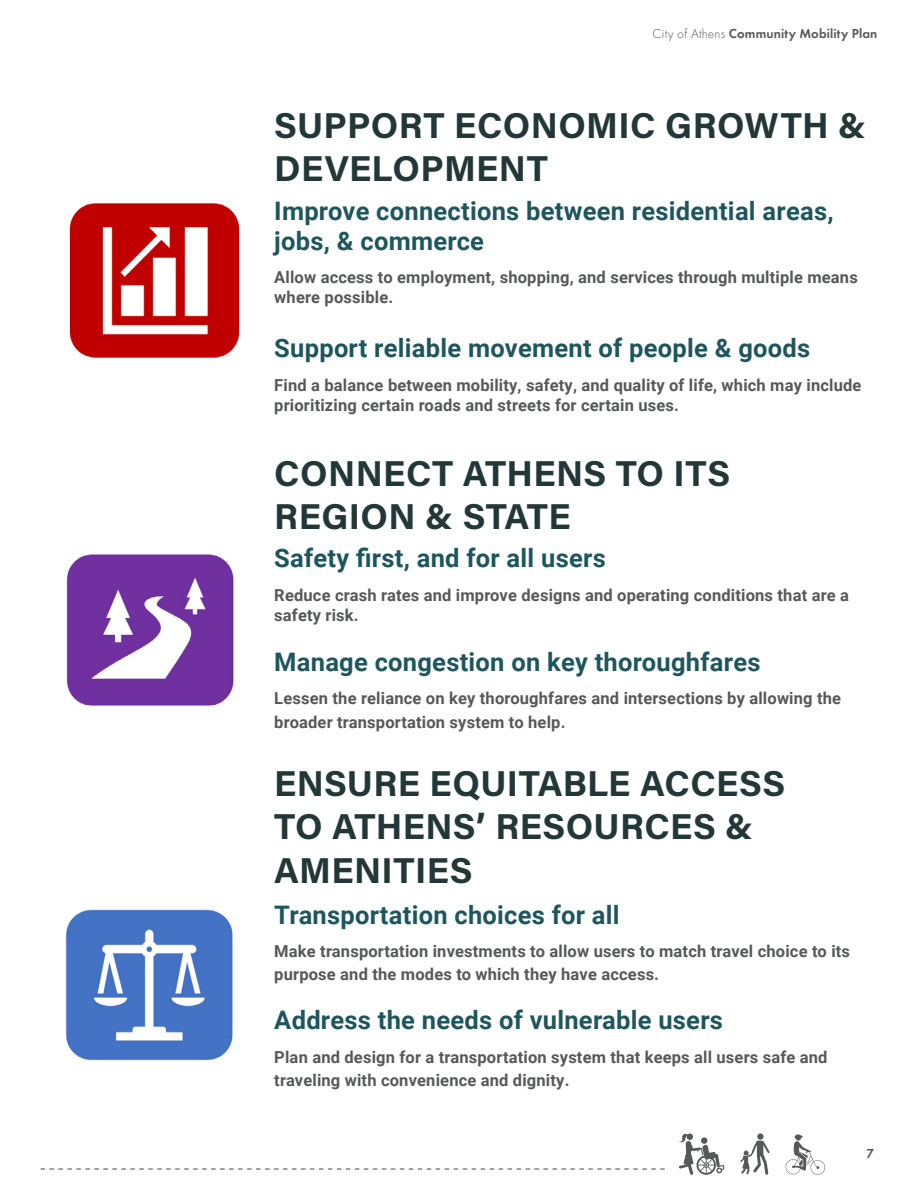
<style>
.page{position:relative;width:918px;height:1188px;background:#fff}
.page>*{position:absolute;margin:0;border:0;box-sizing:border-box;transform-origin:0 0}
.Call_Out_-_Title{font:700 36px/43.2px "Acumin Pro";letter-spacing:.01em;color:#233738}
.Call_Out_-_Title_SMA{font:700 25.5px/30.6px "Roboto";letter-spacing:.01em;color:#1e565d}
.Call_Out_-_Body_Text{font:700 16.5px/19.8px "Roboto";letter-spacing:.01em;color:#57585a}
.t1{font:600 13.5px "Futura PT";letter-spacing:.01em;color:#57585a}
.s1{font-weight:300}
</style>
<div class="page">
<svg style="left:40px;top:1168px;width:625px;height:2px"></svg>
<svg style="left:786px;top:1134px;width:39px;height:41px"></svg>
<svg style="left:679px;top:1134px;width:46px;height:41px"></svg>
<svg style="left:757px;top:1133px;width:7px;height:7px"></svg>
<svg style="left:740px;top:1141px;width:30px;height:34px"></svg>
<img style="left:69px;top:203px;width:171px;height:155px">
<img style="left:66px;top:554px;width:168px;height:152px">
<img style="left:65px;top:909px;width:168px;height:152px">
<p class="t1" style="left:652px;top:25px;width:227px"><span class="s1">City of Athens</span> Community Mobility Plan</p>
<p class="Call_Out_-_Title" style="left:274px;top:102px;width:594px">SUPPORT ECONOMIC GROWTH &amp;<br>DEVELOPMENT</p>
<p class="Call_Out_-_Title_SMA" style="left:274px;top:194px;width:561px">Improve connections between residential areas, jobs, &amp; commerce</p>
<p class="Call_Out_-_Body_Text" style="left:274px;top:267px;width:585px">Allow access to employment, shopping, and services through multiple means where possible.</p>
<p class="Call_Out_-_Title_SMA" style="left:274px;top:332px;width:537px">Support reliable movement of people &amp; goods</p>
<p class="Call_Out_-_Body_Text" style="left:274px;top:374px;width:589px">Find a balance between mobility, safety, and quality of life, which may include prioritizing certain roads and streets for certain uses.</p>
<p class="Call_Out_-_Title" style="left:274px;top:450px;width:458px">CONNECT ATHENS TO ITS<br>REGION &amp; STATE</p>
<p class="Call_Out_-_Title_SMA" style="left:274px;top:542px;width:333px">Safety first, and for all users</p>
<p class="Call_Out_-_Body_Text" style="left:274px;top:584px;width:576px">Reduce crash rates and improve designs and operating conditions that are a safety risk.</p>
<p class="Call_Out_-_Title_SMA" style="left:274px;top:646px;width:488px">Manage congestion on key thoroughfares</p>
<p class="Call_Out_-_Body_Text" style="left:274px;top:686px;width:568px;line-height:23.4px">Lessen the reliance on key thoroughfares and intersections by allowing the broader transportation system to help.</p>
<p class="Call_Out_-_Title" style="left:274px;top:760px;width:513px">ENSURE EQUITABLE ACCESS<br>TO ATHENS’ RESOURCES &amp;<br>AMENITIES</p>
<p class="Call_Out_-_Title_SMA" style="left:274px;top:898px;width:347px">Transportation choices for all</p>
<p class="Call_Out_-_Body_Text" style="left:274px;top:939px;width:577px;line-height:23.4px">Make transportation investments to allow users to match travel choice to its purpose and the modes to which they have access.</p>
<p class="Call_Out_-_Title_SMA" style="left:274px;top:1004px;width:450px">Address the needs of vulnerable users</p>
<p class="Call_Out_-_Body_Text" style="left:274px;top:1044px;width:555px;line-height:23.4px">Plan and design for a transportation system that keeps all users safe and traveling with convenience and dignity.</p>
<p class="t1" style="left:866px;top:1145px;width:9px">7</p>
</div>
